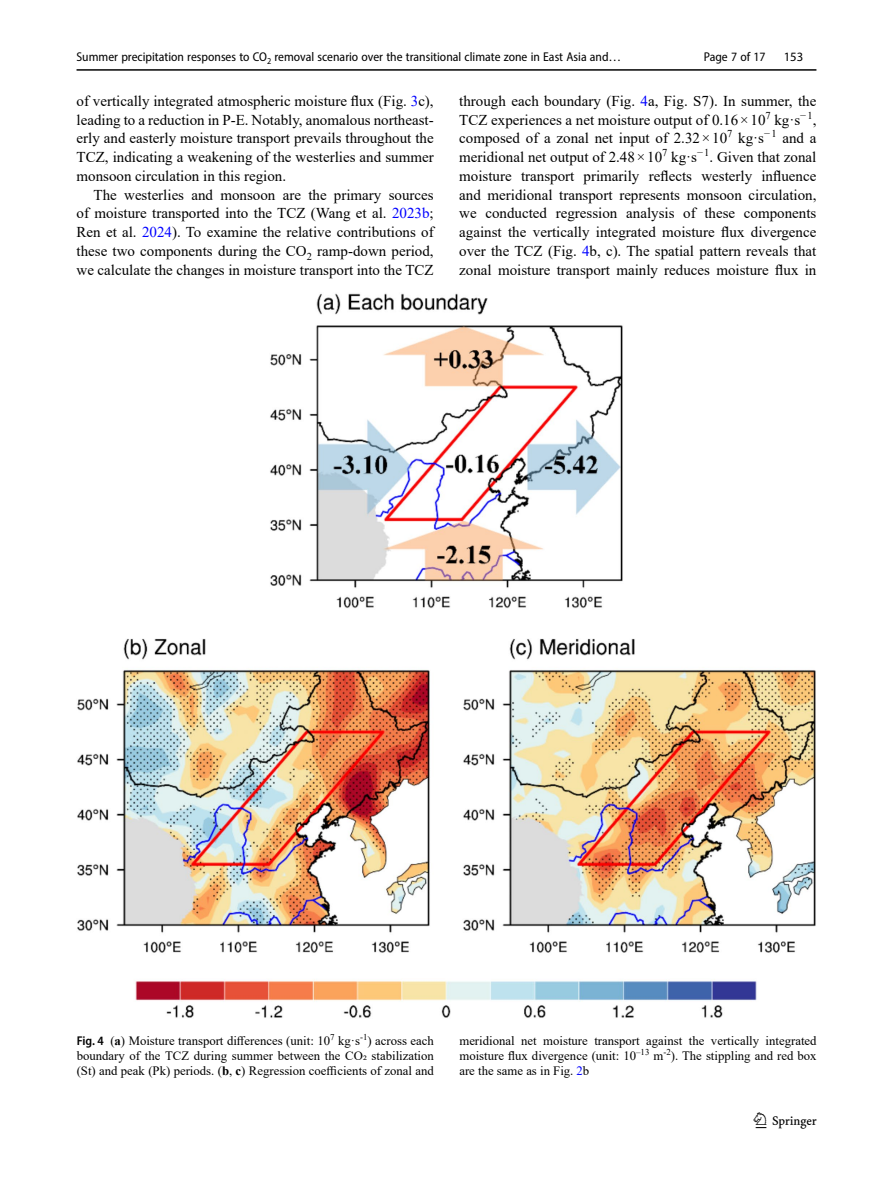
<style>
.page{position:relative;width:893px;height:1187px;background:#fff}
.page>*{position:absolute;margin:0;border:0;box-sizing:border-box;transform-origin:0 0}
.t1{font:22.5px "Springnew";color:#000}
.Body_Text_Indent{font:15px/18.8px "Times New Roman";color:#000;text-align:justify}
.Body_Text{font:15px/18.8px "Times New Roman";color:#000;text-align:justify}
.Figure_Caption{font:12.75px/15px "Times New Roman";color:#000;text-align:justify}
.t2{font:semi-condensed 12.75px "Myriad Pro";color:#000}
.t3{font:12.75px "Myriad Pro";color:#000}
.s1{color:#00f}
.s2{font-family:"Myriad Pro";font-weight:600;font-stretch:semi-condensed}
.s3{font-weight:700}
</style>
<div class="page">
<hr style="left:77px;top:69px;width:739px;height:2px;background:#000">
<img style="left:77px;top:293px;width:739px;height:725px">
<p class="t2" style="left:704px;top:49px;width:63px">Page 7 of 17</p>
<p class="t3" style="left:784px;top:48px;width:21px">153</p>
<p class="t2" style="left:77px;top:49px;width:546px">Summer precipitation responses to CO<sub>2</sub> removal scenario over the transitional climate zone in East Asia and…</p>
<p class="Body_Text_Indent" style="left:459px;top:91px;width:359px">through each boundary (Fig. <span class="s1">4</span>a, Fig. S7). In summer, the TCZ experiences a net moisture output of 0.16×10<sup>7</sup> kg·s<sup>−1</sup>, composed of a zonal net input of 2.32×10<sup>7</sup> kg·s<sup>−1</sup> and a meridional net output of 2.48×10<sup>7</sup> kg·s<sup>−1</sup>. Given that zonal moisture transport primarily reflects westerly influence and meridional transport represents monsoon circulation, we conducted regression analysis of these components against the vertically integrated moisture flux divergence over the TCZ (Fig. <span class="s1">4</span>b, c). The spatial pattern reveals that zonal moisture transport mainly reduces moisture flux in</p>
<p class="Body_Text" style="left:77px;top:91px;width:359px">of vertically integrated atmospheric moisture flux (Fig. <span class="s1">3</span>c), leading to a reduction in P-E. Notably, anomalous northeast&shy;erly and easterly moisture transport prevails throughout the TCZ, indicating a weakening of the westerlies and summer monsoon circulation in this region.</p>
<p class="Body_Text_Indent" style="left:77px;top:185px;width:359px;text-indent:17px">The westerlies and monsoon are the primary sources of moisture transported into the TCZ (Wang et al. <span class="s1">2023b</span>; Ren et al. <span class="s1">2024</span>). To examine the relative contributions of these two components during the CO<sub>2</sub> ramp-down period, we calculate the changes in moisture transport into the TCZ</p>
<p class="Figure_Caption" style="left:77px;top:1033px;width:359px"><span class="s2">Fig. 4</span> (<span class="s3">a</span>) Moisture transport differences (unit: 10<sup>7</sup> kg·s<sup>-1</sup>) across each boundary of the TCZ during summer between the CO₂ stabilization (St) and peak (Pk) periods. (<span class="s3">b</span>, <span class="s3">c</span>) Regression coefficients of zonal and</p>
<p class="Figure_Caption" style="left:459px;top:1033px;width:359px">meridional net moisture transport against the vertically integrated moisture flux divergence (unit: 10<sup>–13</sup> m<sup>-2</sup>). The stippling and red box are the same as in Fig. <span class="s1">2</span>b</p>
<h1 class="t1" style="left:756px;top:1107px;width:63px">1 3</h1>
</div>
